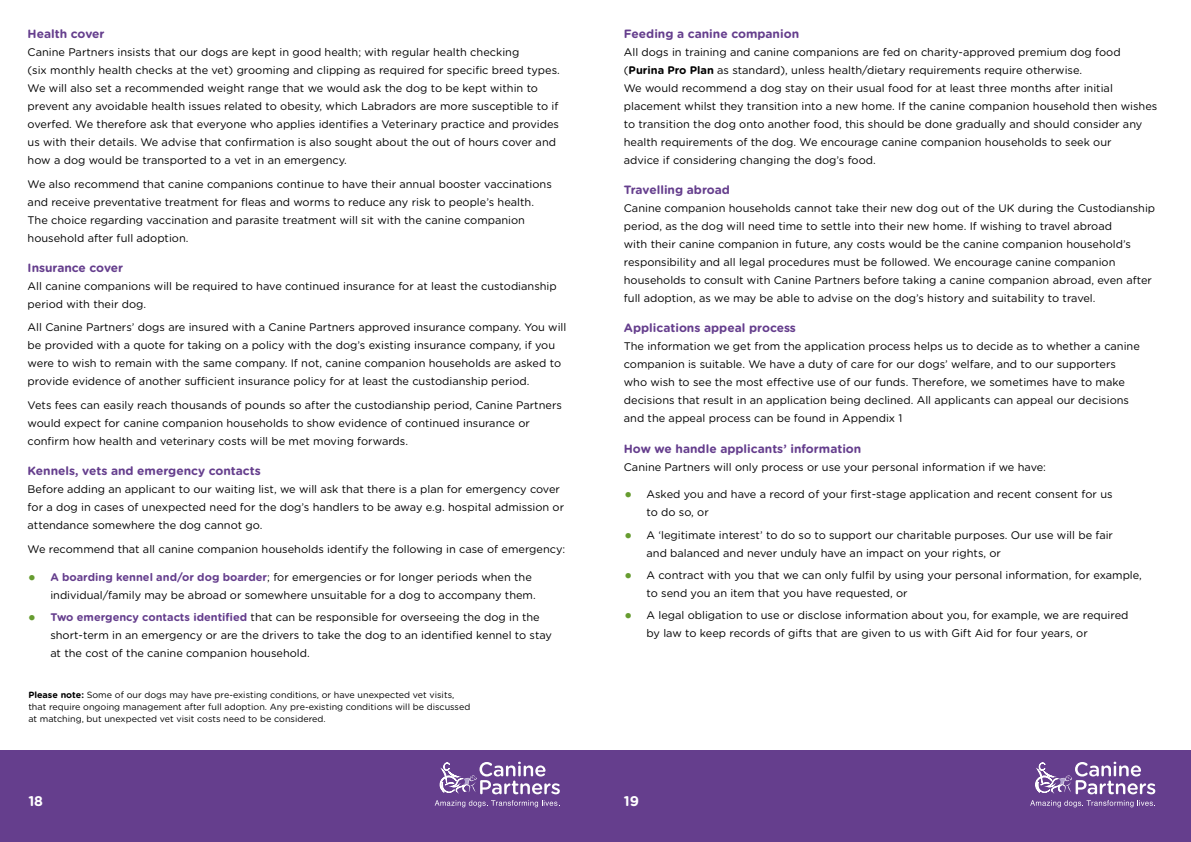
<style>
.page{position:relative;width:1191px;height:842px;background:#fff}
.page>*{position:absolute;margin:0;border:0;box-sizing:border-box;transform-origin:0 0}
.t1{font:700 14px "Gotham Rounded";color:#fff}
.t2{font:700 12px "Gotham Rounded";color:#653e8d}
.t3{font:11px/18px "Gotham Rounded";color:#000}
.t4{font:9px/12px "Gotham Rounded";color:#000}
.s1{font-weight:700;font-size:18px;color:#669c30}
.s2{font-weight:700;color:#653e8d}
.s3{font-weight:700}
</style>
<div class="page">
<div style="left:0;top:750px;width:595px;height:92px;background:#653e8d"></div>
<div style="left:595px;top:750px;width:596px;height:92px;background:#653e8d"></div>
<svg style="left:434px;top:761px;width:126px;height:47px"></svg>
<svg style="left:1030px;top:761px;width:125px;height:47px"></svg>
<p class="t2" style="left:28px;top:25px;width:78px">Health cover</p>
<p class="t3" style="left:28px;top:43px;width:534px">Canine Partners insists that our dogs are kept in good health; with regular health checking<br>(six monthly health checks at the vet) grooming and clipping as required for specific breed types.<br>We will also set a recommended weight range that we would ask the dog to be kept within to prevent any avoidable health issues related to obesity, which Labradors are more susceptible to if overfed. We therefore ask that everyone who applies identifies a Veterinary practice and provides us with their details. We advise that confirmation is also sought about the out of hours cover and how a dog would be transported to a vet in an emergency.</p>
<p class="t3" style="left:28px;top:174px;width:526px">We also recommend that canine companions continue to have their annual booster vaccinations and receive preventative treatment for fleas and worms to reduce any risk to people’s health.<br>The choice regarding vaccination and parasite treatment will sit with the canine companion household after full adoption.</p>
<p class="t2" style="left:28px;top:259px;width:97px">Insurance cover</p>
<p class="t3" style="left:28px;top:276px;width:530px">All canine companions will be required to have continued insurance for at least the custodianship period with their dog.</p>
<p class="t3" style="left:28px;top:318px;width:540px">All Canine Partners’ dogs are insured with a Canine Partners approved insurance company. You will be provided with a quote for taking on a policy with the dog’s existing insurance company, if you were to wish to remain with the same company. If not, canine companion households are asked to provide evidence of another sufficient insurance policy for at least the custodianship period.</p>
<p class="t3" style="left:28px;top:396px;width:536px">Vets fees can easily reach thousands of pounds so after the custodianship period, Canine Partners would expect for canine companion households to show evidence of continued insurance or confirm how health and veterinary costs will be met moving forwards.</p>
<p class="t2" style="left:28px;top:462px;width:235px">Kennels, vets and emergency contacts</p>
<p class="t3" style="left:28px;top:480px;width:538px">Before adding an applicant to our waiting list, we will ask that there is a plan for emergency cover for a dog in cases of unexpected need for the dog’s handlers to be away e.g. hospital admission or attendance somewhere the dog cannot go.</p>
<p class="t3" style="left:28px;top:540px;width:539px">We recommend that all canine companion households identify the following in case of emergency:</p>
<p class="t3" style="left:50px;top:568px;width:487px;text-indent:-23px"><span class="s1">•</span> <span class="s2">A boarding kennel and/or dog boarder</span>; for emergencies or for longer periods when the individual/family may be abroad or somewhere unsuitable for a dog to accompany them.</p>
<p class="t3" style="left:50px;top:608px;width:503px;text-indent:-23px"><span class="s1">•</span> <span class="s2">Two emergency contacts identified</span> that can be responsible for overseeing the dog in the short-term in an emergency or are the drivers to take the dog to an identified kennel to stay at the cost of the canine companion household.</p>
<p class="t4" style="left:28px;top:689px;width:443px"><span class="s3">Please note:</span> Some of our dogs may have pre-existing conditions, or have unexpected vet visits, that require ongoing management after full adoption. Any pre-existing conditions will be discussed at matching, but unexpected vet visit costs need to be considered.</p>
<p class="t2" style="left:624px;top:25px;width:177px">Feeding a canine companion</p>
<p class="t3" style="left:624px;top:43px;width:535px">All dogs in training and canine companions are fed on charity-approved premium dog food (<span class="s3">Purina Pro Plan</span> as standard), unless health/dietary requirements require otherwise.<br>We would recommend a dog stay on their usual food for at least three months after initial placement whilst they transition into a new home. If the canine companion household then wishes to transition the dog onto another food, this should be done gradually and should consider any health requirements of the dog. We encourage canine companion households to seek our<br>advice if considering changing the dog’s food.</p>
<p class="t2" style="left:624px;top:181px;width:108px">Travelling abroad</p>
<p class="t3" style="left:624px;top:199px;width:533px">Canine companion households cannot take their new dog out of the UK during the Custodianship period, as the dog will need time to settle into their new home. If wishing to travel abroad<br>with their canine companion in future, any costs would be the canine companion household’s responsibility and all legal procedures must be followed. We encourage canine companion households to consult with Canine Partners before taking a canine companion abroad, even after full adoption, as we may be able to advise on the dog’s history and suitability to travel.</p>
<p class="t2" style="left:624px;top:319px;width:174px">Applications appeal process</p>
<p class="t3" style="left:624px;top:337px;width:517px">The information we get from the application process helps us to decide as to whether a canine companion is suitable. We have a duty of care for our dogs’ welfare, and to our supporters who wish to see the most effective use of our funds. Therefore, we sometimes have to make decisions that result in an application being declined. All applicants can appeal our decisions and the appeal process can be found in Appendix 1</p>
<p class="t2" style="left:624px;top:439px;width:239px">How we handle applicants’ information</p>
<p class="t3" style="left:624px;top:457px;width:424px">Canine Partners will only process or use your personal information if we have:</p>
<p class="t3" style="left:646px;top:485px;width:467px;text-indent:-23px"><span class="s1">•</span> Asked you and have a record of your first-stage application and recent consent for us to do so, or</p>
<p class="t3" style="left:646px;top:525px;width:468px;text-indent:-23px"><span class="s1">•</span> A ‘legitimate interest’ to do so to support our charitable purposes. Our use will be fair and balanced and never unduly have an impact on your rights, or</p>
<p class="t3" style="left:646px;top:566px;width:497px;text-indent:-23px"><span class="s1">•</span> A contract with you that we can only fulfil by using your personal information, for example, to send you an item that you have requested, or</p>
<p class="t3" style="left:646px;top:606px;width:483px;text-indent:-23px"><span class="s1">•</span> A legal obligation to use or disclose information about you, for example, we are required by law to keep records of gifts that are given to us with Gift Aid for four years, or</p>
<p class="t1" style="left:28px;top:790px;width:16px">18</p>
<p class="t1" style="left:624px;top:790px;width:17px">19</p>
</div>
